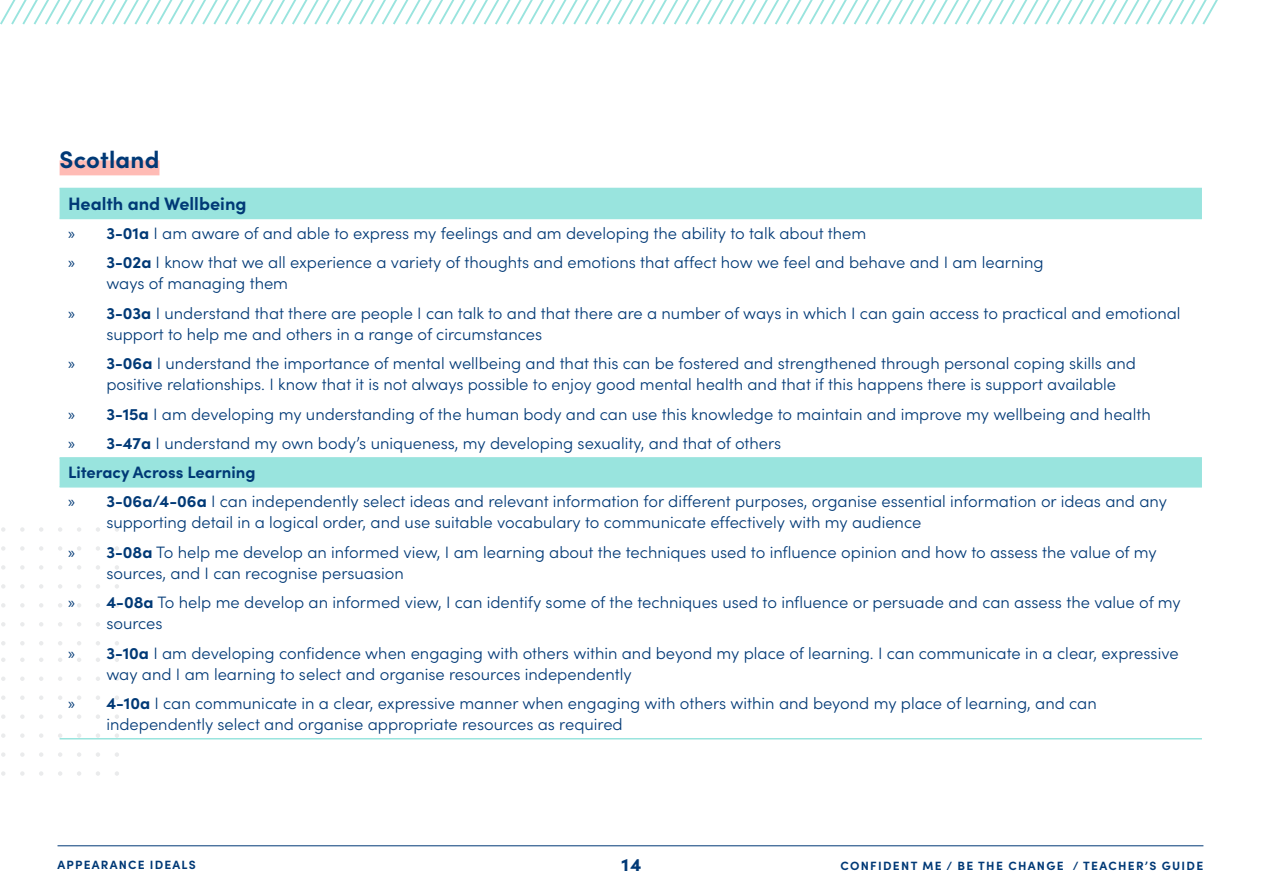
<style>
.page{position:relative;width:1263px;height:893px;background:#fff}
.page>*{position:absolute;margin:0;border:0;box-sizing:border-box;transform-origin:0 0}
.t1{font:700 24px "Sofia Pro";letter-spacing:.01em;color:#003976}
.t2{font:700 18px "Sofia Pro";color:#003976}
.t3{font:900 18px "Sofia Pro";color:#003976}
.t4{font:300 16.5px/29.5px "Sofia Pro";color:#003976}
.t5{font:700 12px "Sofia Pro";letter-spacing:.11em;color:#003976}
.s1{font-family:"Myriad Pro";font-weight:400}
.s2{font-weight:700}
</style>
<div class="page">
<svg style="left:0;top:0;width:78px;height:25px"></svg>
<svg style="left:78px;top:0;width:1140px;height:25px"></svg>
<svg style="left:115px;top:658px;width:4px;height:4px"></svg>
<svg style="left:115px;top:677px;width:4px;height:4px"></svg>
<svg style="left:115px;top:696px;width:4px;height:4px"></svg>
<svg style="left:115px;top:714px;width:4px;height:5px"></svg>
<svg style="left:115px;top:733px;width:4px;height:5px"></svg>
<svg style="left:115px;top:752px;width:4px;height:5px"></svg>
<svg style="left:115px;top:771px;width:4px;height:5px"></svg>
<svg style="left:96px;top:658px;width:4px;height:4px"></svg>
<svg style="left:96px;top:677px;width:4px;height:4px"></svg>
<svg style="left:96px;top:696px;width:4px;height:4px"></svg>
<svg style="left:96px;top:714px;width:4px;height:5px"></svg>
<svg style="left:96px;top:733px;width:4px;height:5px"></svg>
<svg style="left:96px;top:752px;width:4px;height:5px"></svg>
<svg style="left:96px;top:771px;width:4px;height:5px"></svg>
<svg style="left:77px;top:658px;width:4px;height:4px"></svg>
<svg style="left:77px;top:677px;width:4px;height:4px"></svg>
<svg style="left:77px;top:696px;width:4px;height:4px"></svg>
<svg style="left:77px;top:714px;width:4px;height:5px"></svg>
<svg style="left:77px;top:733px;width:4px;height:5px"></svg>
<svg style="left:77px;top:752px;width:4px;height:5px"></svg>
<svg style="left:77px;top:771px;width:4px;height:5px"></svg>
<svg style="left:58px;top:658px;width:4px;height:4px"></svg>
<svg style="left:58px;top:677px;width:4px;height:4px"></svg>
<svg style="left:58px;top:696px;width:4px;height:4px"></svg>
<svg style="left:58px;top:714px;width:4px;height:5px"></svg>
<svg style="left:58px;top:733px;width:4px;height:5px"></svg>
<svg style="left:58px;top:752px;width:4px;height:5px"></svg>
<svg style="left:58px;top:771px;width:4px;height:5px"></svg>
<svg style="left:39px;top:658px;width:4px;height:4px"></svg>
<svg style="left:39px;top:677px;width:4px;height:4px"></svg>
<svg style="left:39px;top:696px;width:4px;height:4px"></svg>
<svg style="left:39px;top:714px;width:4px;height:5px"></svg>
<svg style="left:39px;top:733px;width:4px;height:5px"></svg>
<svg style="left:39px;top:752px;width:4px;height:5px"></svg>
<svg style="left:39px;top:771px;width:4px;height:5px"></svg>
<svg style="left:20px;top:658px;width:5px;height:4px"></svg>
<svg style="left:20px;top:677px;width:5px;height:4px"></svg>
<svg style="left:20px;top:696px;width:5px;height:4px"></svg>
<svg style="left:20px;top:714px;width:5px;height:5px"></svg>
<svg style="left:20px;top:733px;width:5px;height:5px"></svg>
<svg style="left:20px;top:752px;width:5px;height:5px"></svg>
<svg style="left:20px;top:771px;width:5px;height:5px"></svg>
<svg style="left:1px;top:658px;width:4px;height:4px"></svg>
<svg style="left:1px;top:677px;width:4px;height:4px"></svg>
<svg style="left:1px;top:696px;width:4px;height:4px"></svg>
<svg style="left:1px;top:714px;width:4px;height:5px"></svg>
<svg style="left:1px;top:733px;width:4px;height:5px"></svg>
<svg style="left:1px;top:752px;width:4px;height:5px"></svg>
<svg style="left:1px;top:771px;width:4px;height:5px"></svg>
<svg style="left:115px;top:527px;width:4px;height:5px"></svg>
<svg style="left:115px;top:546px;width:4px;height:5px"></svg>
<svg style="left:115px;top:565px;width:4px;height:5px"></svg>
<svg style="left:115px;top:584px;width:4px;height:5px"></svg>
<svg style="left:115px;top:603px;width:4px;height:4px"></svg>
<svg style="left:115px;top:622px;width:4px;height:4px"></svg>
<svg style="left:115px;top:641px;width:4px;height:4px"></svg>
<svg style="left:96px;top:527px;width:4px;height:5px"></svg>
<svg style="left:96px;top:546px;width:4px;height:5px"></svg>
<svg style="left:96px;top:565px;width:4px;height:5px"></svg>
<svg style="left:96px;top:584px;width:4px;height:5px"></svg>
<svg style="left:96px;top:603px;width:4px;height:4px"></svg>
<svg style="left:96px;top:622px;width:4px;height:4px"></svg>
<svg style="left:96px;top:641px;width:4px;height:4px"></svg>
<svg style="left:77px;top:527px;width:4px;height:5px"></svg>
<svg style="left:77px;top:546px;width:4px;height:5px"></svg>
<svg style="left:77px;top:565px;width:4px;height:5px"></svg>
<svg style="left:77px;top:584px;width:4px;height:5px"></svg>
<svg style="left:77px;top:603px;width:4px;height:4px"></svg>
<svg style="left:77px;top:622px;width:4px;height:4px"></svg>
<svg style="left:77px;top:641px;width:4px;height:4px"></svg>
<svg style="left:58px;top:527px;width:4px;height:5px"></svg>
<svg style="left:58px;top:546px;width:4px;height:5px"></svg>
<svg style="left:58px;top:565px;width:4px;height:5px"></svg>
<svg style="left:58px;top:584px;width:4px;height:5px"></svg>
<svg style="left:58px;top:603px;width:4px;height:4px"></svg>
<svg style="left:58px;top:622px;width:4px;height:4px"></svg>
<svg style="left:58px;top:641px;width:4px;height:4px"></svg>
<svg style="left:39px;top:527px;width:4px;height:5px"></svg>
<svg style="left:39px;top:546px;width:4px;height:5px"></svg>
<svg style="left:39px;top:565px;width:4px;height:5px"></svg>
<svg style="left:39px;top:584px;width:4px;height:5px"></svg>
<svg style="left:39px;top:603px;width:4px;height:4px"></svg>
<svg style="left:39px;top:622px;width:4px;height:4px"></svg>
<svg style="left:39px;top:641px;width:4px;height:4px"></svg>
<svg style="left:20px;top:527px;width:5px;height:5px"></svg>
<svg style="left:20px;top:546px;width:5px;height:5px"></svg>
<svg style="left:20px;top:565px;width:5px;height:5px"></svg>
<svg style="left:20px;top:584px;width:5px;height:5px"></svg>
<svg style="left:20px;top:603px;width:5px;height:4px"></svg>
<svg style="left:20px;top:622px;width:5px;height:4px"></svg>
<svg style="left:20px;top:641px;width:5px;height:4px"></svg>
<svg style="left:1px;top:527px;width:4px;height:5px"></svg>
<svg style="left:1px;top:546px;width:4px;height:5px"></svg>
<svg style="left:1px;top:565px;width:4px;height:5px"></svg>
<svg style="left:1px;top:584px;width:4px;height:5px"></svg>
<svg style="left:1px;top:603px;width:4px;height:4px"></svg>
<svg style="left:1px;top:622px;width:4px;height:4px"></svg>
<svg style="left:1px;top:641px;width:4px;height:4px"></svg>
<svg style="left:60px;top:189px;width:1142px;height:297px"></svg>
<hr style="left:60px;top:188px;width:1142px;height:1px;background:#99e4de">
<hr style="left:60px;top:218px;width:1142px;height:1px;background:#99e4de">
<hr style="left:60px;top:457px;width:1142px;height:2px;background:#99e4de">
<hr style="left:60px;top:486px;width:1142px;height:2px;background:#99e4de">
<hr style="left:60px;top:738px;width:1142px;height:1px;background:#99e4de">
<div style="left:60px;top:160px;width:99px;height:15px;background:#ffbbb5"></div>
<hr style="left:58px;top:845px;width:1145px;height:1px;background:#003976">
<h1 class="t1" style="left:60px;top:141px;width:101px">Scotland</h1>
<p class="t2" style="left:68px;top:190px;width:180px">Health and Wellbeing</p>
<p class="t4" style="left:68px;top:217px;width:977px"><span class="s1">»</span> <span class="s2">3-01a</span> I am aware of and able to express my feelings and am developing the ability to talk about them<br><span class="s1">»</span> <span class="s2">3-02a</span> I know that we all experience a variety of thoughts and emotions that affect how we feel and behave and I am learning</p>
<p class="t4" style="left:68px;top:268px;width:1114px;text-indent:38px">ways of managing them<br><span class="s1">»</span> <span class="s2">3-03a</span> I understand that there are people I can talk to and that there are a number of ways in which I can gain access to practical and emotional</p>
<p class="t4" style="left:68px;top:318px;width:1069px;text-indent:38px">support to help me and others in a range of circumstances<br><span class="s1">»</span> <span class="s2">3-06a</span> I understand the importance of mental wellbeing and that this can be fostered and strengthened through personal coping skills and</p>
<p class="t4" style="left:68px;top:369px;width:1100px;text-indent:38px">positive relationships. I know that it is not always possible to enjoy good mental health and that if this happens there is support available<br><span class="s1">»</span> <span class="s2">3-15a</span> I am developing my understanding of the human body and can use this knowledge to maintain and improve my wellbeing and health<br><span class="s1">»</span> <span class="s2">3-47a</span> I understand my own body’s uniqueness, my developing sexuality, and that of others<br><span class="s2">Literacy Across Learning<br></span><span class="s1">»</span> <span class="s2">3-06a/4-06a</span> I can independently select ideas and relevant information for different purposes, organise essential information or ideas and any</p>
<p class="t4" style="left:68px;top:507px;width:1090px;text-indent:38px">supporting detail in a logical order, and use suitable vocabulary to communicate effectively with my audience<br><span class="s1">»</span> <span class="s2">3-08a</span> To help me develop an informed view, I am learning about the techniques used to influence opinion and how to assess the value of my</p>
<p class="t4" style="left:68px;top:557px;width:1114px;text-indent:38px">sources, and I can recognise persuasion<br><span class="s1">»</span> <span class="s2">4-08a</span> To help me develop an informed view, I can identify some of the techniques used to influence or persuade and can assess the value of my</p>
<p class="t4" style="left:68px;top:608px;width:1112px;text-indent:38px">sources<br><span class="s1">»</span> <span class="s2">3-10a</span> I am developing confidence when engaging with others within and beyond my place of learning. I can communicate in a clear, expressive</p>
<p class="t4" style="left:68px;top:658px;width:1030px;text-indent:38px">way and I am learning to select and organise resources independently<br><span class="s1">»</span> <span class="s2">4-10a</span> I can communicate in a clear, expressive manner when engaging with others within and beyond my place of learning, and can</p>
<p class="t4" style="left:106px;top:709px;width:518px">independently select and organise appropriate resources as required</p>
<p class="t5" style="left:58px;top:856px;width:140px">APPEARANCE IDEALS</p>
<p class="t3" style="left:621px;top:850px;width:22px">14</p>
<p class="t5" style="left:840px;top:856px;width:364px">CONFIDENT ME / BE THE CHANGE / TEACHER’S GUIDE</p>
</div>
